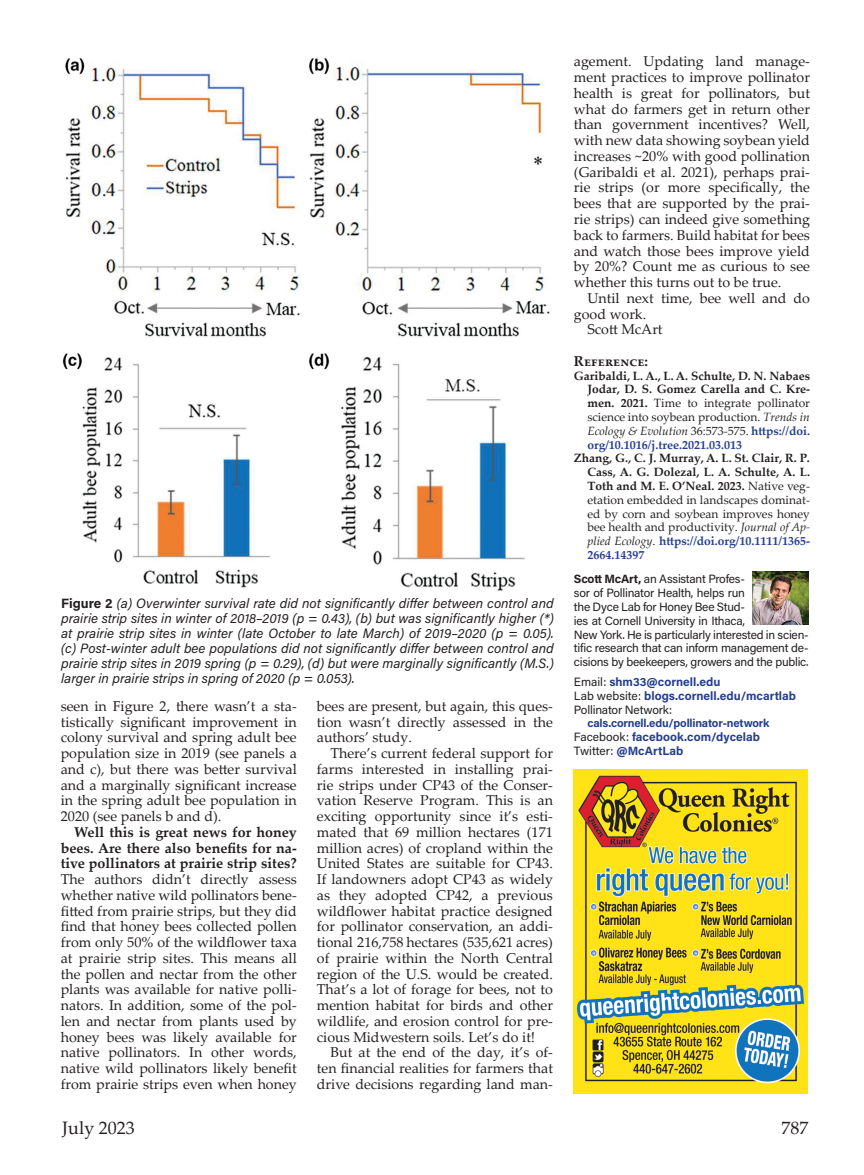
<style>
.page{position:relative;width:864px;height:1175px;background:#fff}
.page>*{position:absolute;margin:0;border:0;box-sizing:border-box;transform-origin:0 0}
.t1{font:18px "Palatino Linotype";color:#231f20}
.t2{font:14.25px/15.8px "Palatino Linotype";color:#231f20;text-align:justify}
.Subheaders{font:700 14.25px "Palatino Linotype";color:#231f20}
.Captions{font:italic 13.5px/15px "Acumin Pro";color:#231f20;text-align:justify}
.References{font:12px/13.8px "Palatino Linotype";color:#231f20;text-align:justify}
.t3{font:12px/13.8px "Acumin Pro";letter-spacing:-.02em;color:#231f20}
.References-2{font:700 12px/13.8px "Palatino Linotype";color:#231f20;text-align:justify}
.Bio{font:700 12px "Acumin Pro";color:#253f8e}
.t4{font:700 11.4px "Acumin Pro";letter-spacing:-.015em;color:#253f8e}
.s1{font-weight:700;font-style:normal}
.s2{font-weight:700}
.s3{font-weight:400}
.s4{font-weight:400;font-style:italic}
.s5{color:#253f8e}
.s6{font-style:italic}
.s7{font-weight:700;color:#253f8e}
.s8{font-weight:400;color:#231f20}
</style>
<div class="page">
<img style="left:752px;top:572px;width:56px;height:52px">
<img style="left:62px;top:58px;width:488px;height:533px">
<img style="left:574px;top:769px;width:234px;height:324px">
<p class="Captions" style="left:61px;top:595px;width:494px"><span class="s1">Figure 2</span> (a) Overwinter survival rate did not significantly differ between control and prairie strip sites in winter of 2018–2019 (p = 0.43), (b) but was significantly higher (*) at prairie strip sites in winter (late October to late March) of 2019–2020 (p = 0.05). (c) Post-winter adult bee populations did not significantly differ between control and prairie strip sites in 2019 spring (p = 0.29), (d) but were marginally significantly (M.S.) larger in prairie strips in spring of 2020 (p = 0.053).</p>
<p class="t2" style="left:61px;top:697px;width:238px">seen in Figure 2, there wasn’t a sta&shy;tistically significant improvement in colony survival and spring adult bee population size in 2019 (see panels a and c), but there was better survival and a marginally significant increase in the spring adult bee population in 2020 (see panels b and d).</p>
<p class="t2" style="left:61px;top:823px;width:238px;text-indent:14px"><span class="s2">Well this is great news for honey bees. Are there also benefits for na&shy;tive pollinators at prairie strip sites?<br></span>The authors didn’t directly assess whether native wild pollinators bene&shy;fitted from prairie strips, but they did find that honey bees collected pollen from only 50% of the wildflower taxa at prairie strip sites. This means all the pollen and nectar from the other plants was available for native polli&shy;nators. In addition, some of the pol&shy;len and nectar from plants used by honey bees was likely available for native pollinators. In other words, native wild pollinators likely benefit from prairie strips even when honey</p>
<p class="t2" style="left:317px;top:697px;width:238px">bees are present, but again, this ques&shy;tion wasn’t directly assessed in the authors’ study.</p>
<p class="t2" style="left:317px;top:745px;width:238px;text-indent:14px">There’s current federal support for farms interested in installing prai&shy;rie strips under CP43 of the Conser&shy;vation Reserve Program. This is an exciting opportunity since it’s esti&shy;mated that 69 million hectares (171 million acres) of cropland within the United States are suitable for CP43.<br>If landowners adopt CP43 as widely as they adopted CP42, a previous wildflower habitat practice designed for pollinator conservation, an addi&shy;tional 216,758 hectares (535,621 acres) of prairie within the North Central region of the U.S. would be created.<br>That’s a lot of forage for bees, not to mention habitat for birds and other wildlife, and erosion control for pre&shy;cious Midwestern soils. Let’s do it!</p>
<p class="t2" style="left:317px;top:1044px;width:238px;text-indent:14px">But at the end of the day, it’s of&shy;ten financial realities for farmers that drive decisions regarding land man-</p>
<p class="t2" style="left:574px;top:53px;width:238px">agement. Updating land manage&shy;ment practices to improve pollinator health is great for pollinators, but what do farmers get in return other than government incentives? Well, with new data showing soybean yield increases ~20% with good pollination (Garibaldi et al. 2021), perhaps prai&shy;rie strips (or more specifically, the bees that are supported by the prai&shy;rie strips) can indeed give something back to farmers. Build habitat for bees and watch those bees improve yield by 20%? Count me as curious to see whether this turns out to be true.</p>
<p class="t2" style="left:574px;top:289px;width:238px;text-indent:14px">Until next time, bee well and do good work.</p>
<p class="t2" style="left:587px;top:321px;width:77px">Scott McArt</p>
<p class="Subheaders" style="left:574px;top:351px;width:76px">Reference:</p>
<p class="References-2" style="left:587px;top:368px;width:224px;text-indent:-14px">Garibaldi, L. A., L. A. Schulte, D. N. Nabaes Jodar, D. S. Gomez Carella and C. Kre&shy;men. 2021. <span class="s3">Time to integrate pollinator science into soybean production.</span> <span class="s4">Trends in Ecology &amp; Evolution</span> <span class="s3">36:573-575.</span> <span class="s5">https://doi. org/10.1016/j.tree.2021.03.013</span></p>
<p class="References" style="left:587px;top:451px;width:224px;text-indent:-14px"><span class="s2">Zhang, G., C. J. Murray, A. L. St. Clair, R. P.<br>Cass, A. G. Dolezal, L. A. Schulte, A. L.<br>Toth and M. E. O’Neal. 2023.</span> Native veg&shy;etation embedded in landscapes dominat&shy;ed by corn and soybean improves honey bee health and productivity. <span class="s6">Journal of Ap&shy;plied Ecology</span>. <span class="s7">https://doi.org/10.1111/1365- 2664.14397</span></p>
<p class="t3" style="left:574px;top:572px;width:236px"><span class="s2">Scott McArt,</span> an Assistant Profes-<br>sor of Pollinator Health, helps run<br>the Dyce Lab for Honey Bee Stud-<br>ies at Cornell University in Ithaca,<br>New York. He is particularly interested in scien&shy;tific research that can inform management de&shy;cisions by beekeepers, growers and the public.</p>
<p class="Bio" style="left:574px;top:673px;width:148px"><span class="s8">Email:</span> shm33@cornell.edu</p>
<p class="Bio" style="left:574px;top:687px;width:224px"><span class="s8">Lab website:</span> blogs.cornell.edu/mcartlab</p>
<p class="t3" style="left:574px;top:702px;width:100px">Pollinator Network:</p>
<p class="t4" style="left:587px;top:715px;width:184px">cals.cornell.edu/pollinator-network</p>
<p class="Bio" style="left:574px;top:728px;width:188px"><span class="s8">Facebook:</span> facebook.com/dycelab</p>
<p class="Bio" style="left:574px;top:742px;width:111px"><span class="s8">Twitter:</span> @McArtLab</p>
<p class="t1" style="left:62px;top:1115px;width:74px">July 2023</p>
<p class="t1" style="left:782px;top:1115px;width:28px">787</p>
</div>
